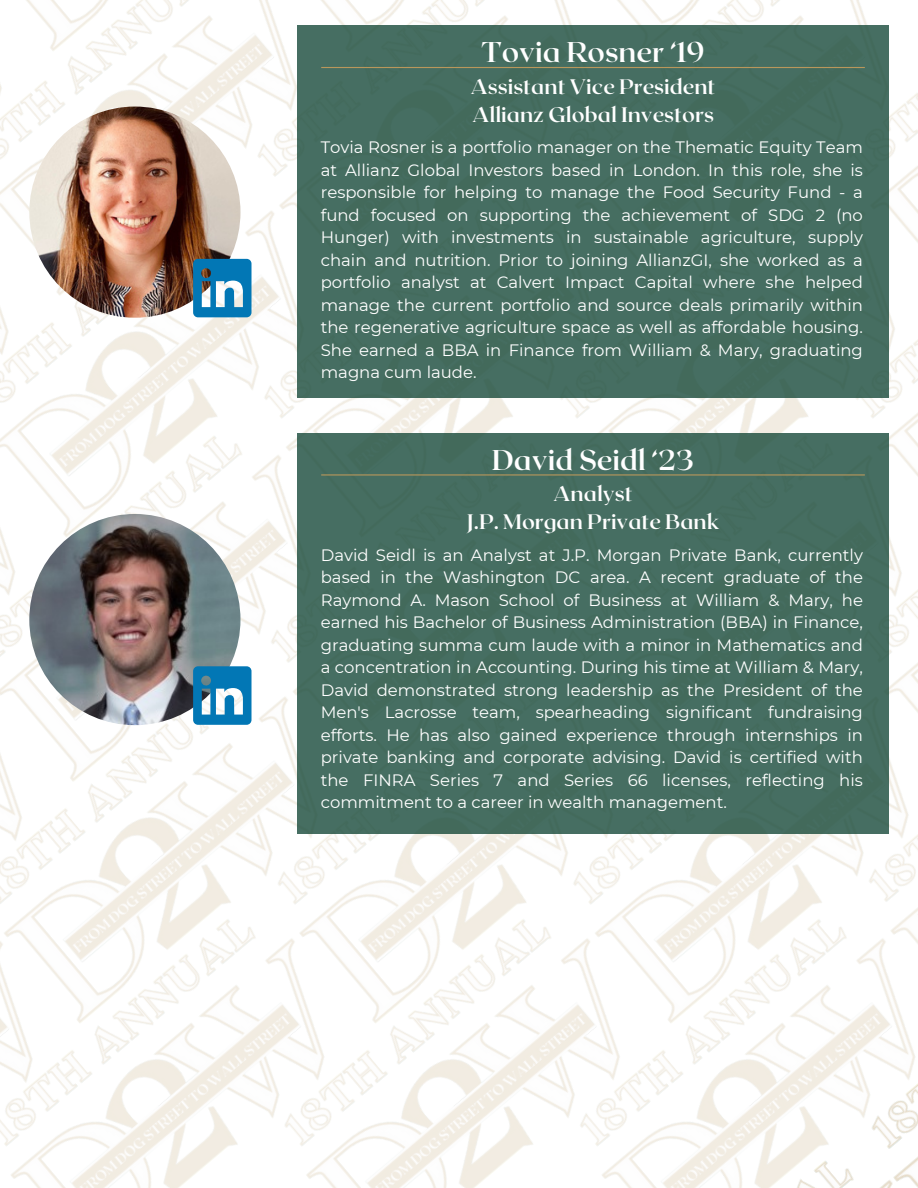
<style>
.page{position:relative;width:918px;height:1188px;background:#fff}
.page>*{position:absolute;margin:0;border:0;box-sizing:border-box;transform-origin:0 0}
.t1{font:700 28.5px "Roxborough CF";color:#fff}
.t2{font:700 21px/28.2px "Roxborough CF";color:#fff}
.t3{font:16.5px/22.5px "Montserrat";color:#fff;text-align:justify}
</style>
<div class="page">
<img style="left:224px;top:563px;width:73px;height:59px">
<img style="left:398px;top:834px;width:136px;height:30px">
<img style="left:534px;top:834px;width:296px;height:30px">
<img style="left:102px;top:622px;width:296px;height:242px">
<img style="left:384px;top:398px;width:129px;height:35px">
<img style="left:560px;top:398px;width:248px;height:35px">
<img style="left:89px;top:321px;width:295px;height:242px">
<img style="left:82px;top:77px;width:215px;height:244px">
<img style="left:212px;top:0;width:295px;height:78px">
<img style="left:507px;top:0;width:302px;height:26px">
<img style="left:82px;top:0;width:289px;height:77px">
<img style="left:404px;top:864px;width:137px;height:324px">
<img style="left:541px;top:864px;width:292px;height:242px">
<img style="left:0;top:864px;width:404px;height:324px">
<img style="left:0;top:718px;width:102px;height:333px">
<img style="left:889px;top:321px;width:29px;height:59px">
<img style="left:856px;top:380px;width:62px;height:240px">
<img style="left:809px;top:0;width:109px;height:321px">
<img style="left:0;top:379px;width:95px;height:427px">
<img style="left:0;top:304px;width:89px;height:261px">
<img style="left:0;top:0;width:82px;height:322px">
<img style="left:830px;top:620px;width:88px;height:426px">
<img style="left:833px;top:867px;width:85px;height:239px">
<img style="left:554px;top:1106px;width:364px;height:82px">
<div style="left:297px;top:26px;width:592px;height:372px;background:#466e62"></div>
<img style="left:29px;top:107px;width:211px;height:211px;border-radius:50%">
<svg style="left:193px;top:259px;width:59px;height:58px;background:#398ebb"></svg>
<hr style="left:321px;top:67px;width:544px;height:1px;background:#b9975b">
<div style="left:297px;top:433px;width:592px;height:401px;background:#466e62"></div>
<img style="left:29px;top:514px;width:211px;height:211px;border-radius:50%">
<svg style="left:193px;top:666px;width:59px;height:59px;background:#3a91bf"></svg>
<hr style="left:321px;top:474px;width:544px;height:2px;background:#b9975b">
<p class="t1" style="left:482px;top:34px;width:224px">Tovia Rosner ‘19</p>
<p class="t2" style="left:470px;top:71px;width:247px">Assistant Vice President<br>Allianz Global Investors</p>
<p class="t3" style="left:321px;top:136px;width:544px">Tovia Rosner is a portfolio manager on the Thematic Equity Team at Allianz Global Investors based in London. In this role, she is responsible for helping to manage the Food Security Fund - a fund focused on supporting the achievement of SDG 2 (no Hunger) with investments in sustainable agriculture, supply chain and nutrition. Prior to joining AllianzGI, she worked as a portfolio analyst at Calvert Impact Capital where she helped manage the current portfolio and source deals primarily within the regenerative agriculture space as well as affordable housing.<br>She earned a BBA in Finance from William &amp; Mary, graduating magna cum laude.</p>
<p class="t1" style="left:492px;top:441px;width:204px">David Seidl ‘23</p>
<p class="t2" style="left:467px;top:479px;width:254px;text-align:center">Analyst<br>J.P. Morgan Private Bank</p>
<p class="t3" style="left:321px;top:544px;width:544px">David Seidl is an Analyst at J.P. Morgan Private Bank, currently based in the Washington DC area. A recent graduate of the Raymond A. Mason School of Business at William &amp; Mary, he earned his Bachelor of Business Administration (BBA) in Finance, graduating summa cum laude with a minor in Mathematics and a concentration in Accounting. During his time at William &amp; Mary, David demonstrated strong leadership as the President of the Men's Lacrosse team, spearheading significant fundraising efforts. He has also gained experience through internships in private banking and corporate advising. David is certified with the FINRA Series 7 and Series 66 licenses, reflecting his commitment to a career in wealth management.</p>
</div>
